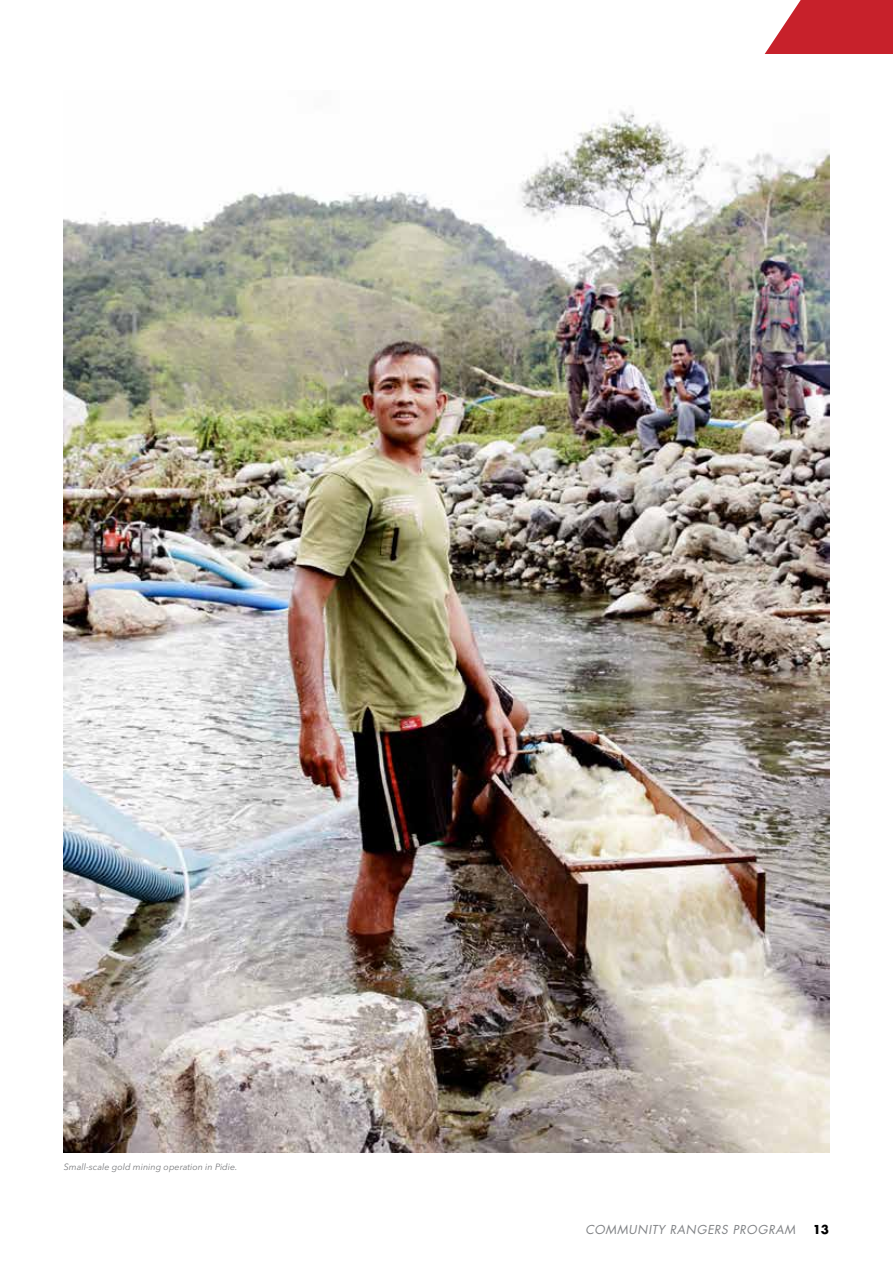
<style>
.page{position:relative;width:893px;height:1263px;background:#fff}
.page>*{position:absolute;margin:0;border:0;box-sizing:border-box;transform-origin:0 0}
.t1{font:italic 12px "Futura Std";letter-spacing:.05em;color:#808285}
.t2{font:700 12px "Futura Std";color:#000}
.t3{font:italic 9px "Avenir Next LT Pro";color:#797a7d}
</style>
<div class="page">
<svg style="left:765px;top:0;width:128px;height:54px;background:#ce3f48"></svg>
<img style="left:64px;top:110px;width:765px;height:1042px">
<p class="t3" style="left:64px;top:1161px;width:175px">Small-scale gold mining operation in Pidie.</p>
<h1 class="t1" style="left:585px;top:1222px;width:211px">COMMUNITY RANGERS PROGRAM</h1>
<h1 class="t2" style="left:813px;top:1221px;width:18px">13</h1>
</div>
